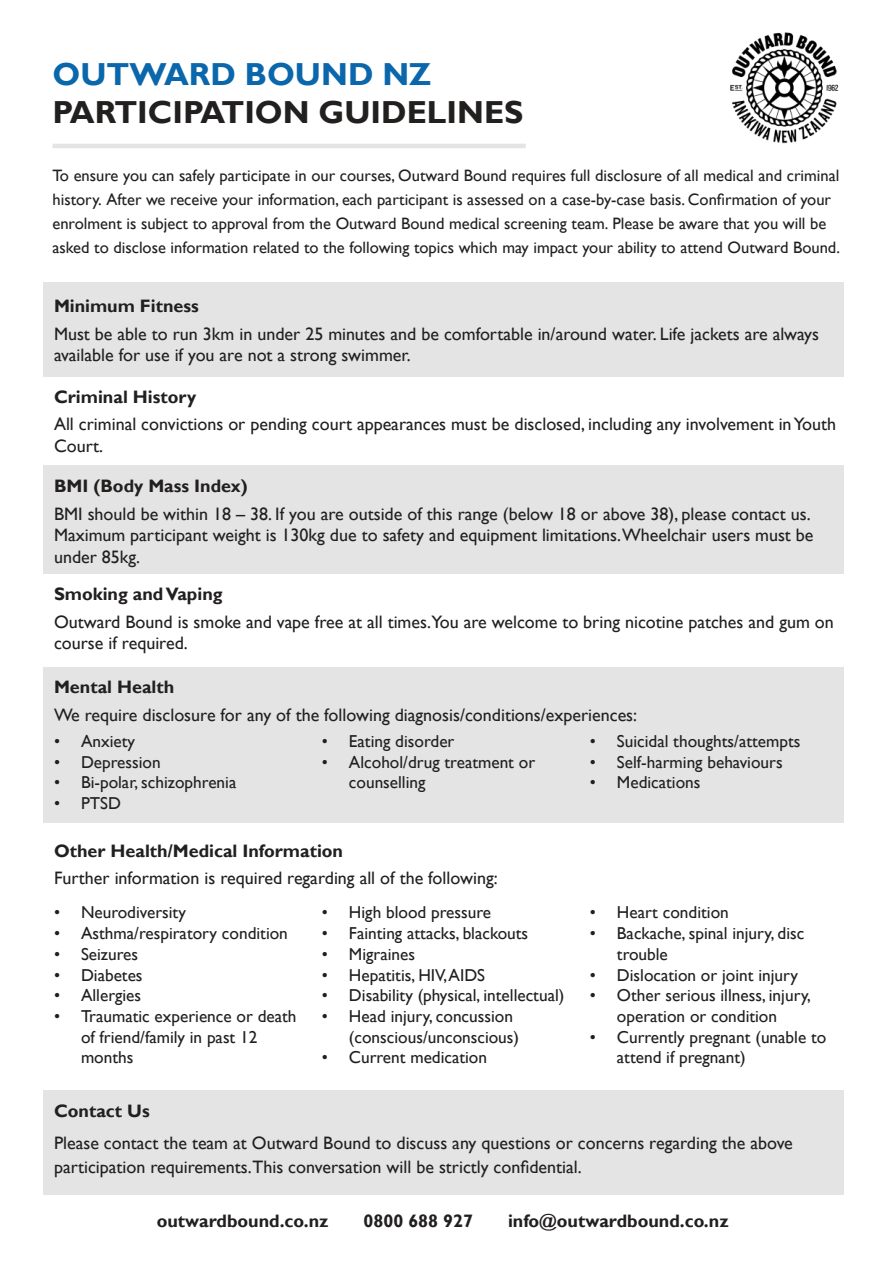
<style>
.page{position:relative;width:893px;height:1263px;background:#fff}
.page>*{position:absolute;margin:0;border:0;box-sizing:border-box;transform-origin:0 0}
.t1{font:700 31.8px "Gill Sans";color:#221f1f}
.t2{font:700 31.8px "Gill Sans";color:#0a67ac}
.t3{font:18px/21.6px "Gill Sans";color:#221f1f}
.t4{font:700 18px "Gill Sans";color:#221f1f}
.t5{font:17.25px/20.7px "Gill Sans";color:#221f1f}
.t6{font:16.5px/24px "Gill Sans";color:#221f1f}
</style>
<div class="page">
<div style="left:43px;top:283px;width:800px;height:94px;background:#e4e4e4"></div>
<div style="left:43px;top:466px;width:800px;height:108px;background:#e4e4e4"></div>
<div style="left:43px;top:667px;width:800px;height:156px;background:#e4e4e4"></div>
<div style="left:43px;top:1091px;width:800px;height:104px;background:#e4e4e4"></div>
<img style="left:730px;top:32px;width:109px;height:112px">
<hr style="left:53px;top:144px;width:473px;height:4px;background:#e4e4e4">
<h1 class="t2" style="left:52px;top:62px;width:380px">OUTWARD BOUND NZ</h1>
<h1 class="t1" style="left:52px;top:100px;width:472px">PARTICIPATION GUIDELINES</h1>
<p class="t6" style="left:52px;top:166px;width:789px">To ensure you can safely participate in our courses, Outward Bound requires full disclosure of all medical and criminal history. After we receive your information, each participant is assessed on a case-by-case basis. Confirmation of your enrolment is subject to approval from the Outward Bound medical screening team. Please be aware that you will be asked to disclose information related to the following topics which may impact your ability to attend Outward Bound.</p>
<p class="t4" style="left:54px;top:299px;width:146px">Minimum Fitness</p>
<p class="t3" style="left:54px;top:325px;width:766px">Must be able to run 3km in under 25 minutes and be comfortable in/around water. Life jackets are always available for use if you are not a strong swimmer.</p>
<p class="t4" style="left:54px;top:389px;width:144px">Criminal History</p>
<p class="t3" style="left:54px;top:415px;width:784px">All criminal convictions or pending court appearances must be disclosed, including any involvement in Youth<br>Court.</p>
<p class="t4" style="left:54px;top:479px;width:195px">BMI (Body Mass Index)</p>
<p class="t3" style="left:54px;top:505px;width:761px">BMI should be within 18 – 38. If you are outside of this range (below 18 or above 38), please contact us.<br>Maximum participant weight is 130kg due to safety and equipment limitations.Wheelchair users must be under 85kg.</p>
<p class="t4" style="left:54px;top:587px;width:170px">Smoking and Vaping</p>
<p class="t3" style="left:54px;top:613px;width:781px">Outward Bound is smoke and vape free at all times.You are welcome to bring nicotine patches and gum on course if required.</p>
<p class="t4" style="left:54px;top:680px;width:122px">Mental Health</p>
<p class="t3" style="left:54px;top:706px;width:585px">We require disclosure for any of the following diagnosis/conditions/experiences:</p>
<p class="t5" style="left:54px;top:733px;width:83px">• Anxiety</p>
<p class="t5" style="left:54px;top:753px;width:108px">• Depression</p>
<p class="t5" style="left:54px;top:774px;width:184px">• Bi-polar, schizophrenia</p>
<p class="t5" style="left:54px;top:795px;width:69px">• PTSD</p>
<p class="t5" style="left:322px;top:733px;width:134px">• Eating disorder</p>
<p class="t5" style="left:349px;top:753px;width:188px;text-indent:-27px">• Alcohol/drug treatment or counselling</p>
<p class="t4" style="left:54px;top:843px;width:291px">Other Health/Medical Information</p>
<p class="t3" style="left:54px;top:869px;width:445px">Further information is required regarding all of the following:</p>
<p class="t5" style="left:54px;top:904px;width:133px">• Neurodiversity</p>
<p class="t5" style="left:54px;top:925px;width:235px">• Asthma/respiratory condition</p>
<p class="t5" style="left:54px;top:945px;width:86px">• Seizures</p>
<p class="t5" style="left:54px;top:966px;width:90px">• Diabetes</p>
<p class="t5" style="left:54px;top:987px;width:89px">• Allergies</p>
<p class="t5" style="left:81px;top:1007px;width:217px;text-indent:-27px">• Traumatic experience or death of friend/family in past 12 months</p>
<p class="t5" style="left:322px;top:904px;width:171px">• High blood pressure</p>
<p class="t5" style="left:322px;top:925px;width:208px">• Fainting attacks, blackouts</p>
<p class="t5" style="left:322px;top:945px;width:95px">• Migraines</p>
<p class="t5" style="left:322px;top:966px;width:165px">• Hepatitis, HIV, AIDS</p>
<p class="t5" style="left:322px;top:987px;width:244px">• Disability (physical, intellectual)</p>
<p class="t5" style="left:349px;top:1007px;width:172px;text-indent:-27px">• Head injury, concussion (conscious/unconscious)</p>
<p class="t5" style="left:322px;top:1049px;width:167px">• Current medication</p>
<p class="t4" style="left:54px;top:1104px;width:97px">Contact Us</p>
<p class="t5" style="left:590px;top:733px;width:212px">• Suicidal thoughts/attempts</p>
<p class="t5" style="left:590px;top:753px;width:194px">• Self-harming behaviours</p>
<p class="t5" style="left:590px;top:774px;width:112px">• Medications</p>
<p class="t5" style="left:590px;top:904px;width:140px">• Heart condition</p>
<p class="t5" style="left:617px;top:925px;width:189px;text-indent:-27px">• Backache, spinal injury, disc trouble</p>
<p class="t5" style="left:590px;top:966px;width:210px">• Dislocation or joint injury</p>
<p class="t5" style="left:590px;top:987px;width:223px;text-align:center">• Other serious illness, injury, operation or condition</p>
<p class="t5" style="left:617px;top:1028px;width:211px;text-indent:-27px">• Currently pregnant (unable to attend if pregnant)</p>
<p class="t3" style="left:54px;top:1133px;width:740px;line-height:24px">Please contact the team at Outward Bound to discuss any questions or concerns regarding the above participation requirements.This conversation will be strictly confidential.</p>
<p class="t4" style="left:157px;top:1214px;width:173px">outwardbound.co.nz</p>
<p class="t4" style="left:364px;top:1214px;width:111px">0800 688 927</p>
<p class="t4" style="left:508px;top:1214px;width:222px">info@outwardbound.co.nz</p>
</div>
